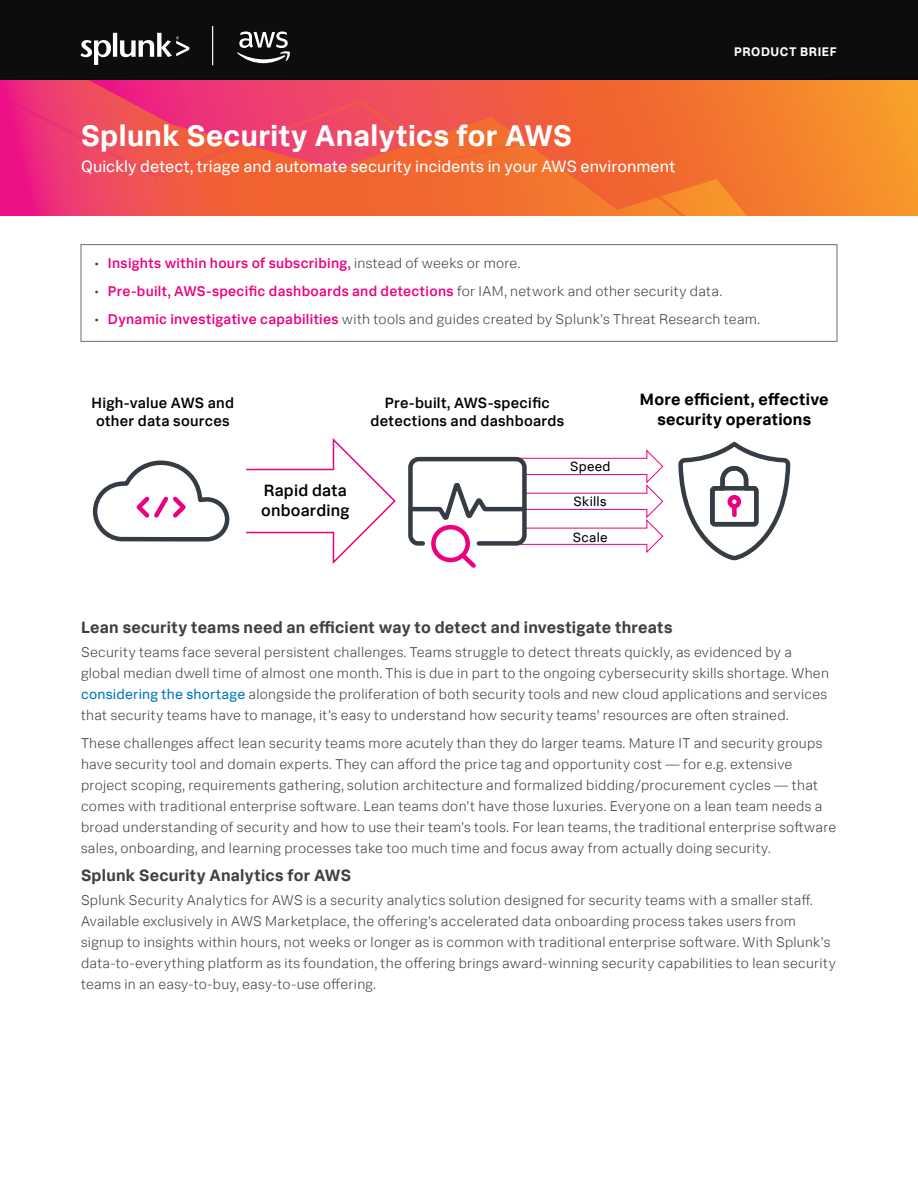
<style>
.page{position:relative;width:918px;height:1188px;background:#fff}
.page>*{position:absolute;margin:0;border:0;box-sizing:border-box;transform-origin:0 0}
.t1{font:700 30px "Splunk Data Sans Pro";letter-spacing:.015em;color:#fff}
.t2{font:700 16.5px "Splunk Data Sans Pro";letter-spacing:.015em;color:#414042}
.t3{font:16.5px "Splunk Data Sans Pro";color:#fff}
.t4{font:700 16.5px/19.8px "Splunk Data Sans Pro";letter-spacing:.015em;color:#000;text-align:center}
.t5{font:500 16.5px/19.8px "Splunk Data Sans Pro";letter-spacing:.01em;color:#000}
.t6{font:500 15px/18px "Splunk Data Sans Pro";letter-spacing:.015em;color:#000;text-align:center}
.t7{font:300 14.25px/21px "Splunk Data Sans Pro";letter-spacing:.02em;color:#414042}
.t8{font:500 14.25px "Splunk Data Sans Pro";letter-spacing:.02em;color:#ed0181}
.t9{font:13.5px "Splunk Data Sans Pro";letter-spacing:.025em;color:#000}
.t10{font:700 12.6px "Splunk Data Sans Pro";letter-spacing:.045em;color:#fff}
.s1{font-weight:300;color:#414042}
.s2{font-weight:500;color:#ed0181}
.s3{font-weight:400;color:#0077be}
</style>
<div class="page">
<svg style="left:678px;top:441px;width:113px;height:120px"></svg>
<div style="left:710px;top:486px;width:49px;height:40px;border:4px solid #363c44;border-radius:2px"></div>
<div style="left:728px;top:495px;width:13px;height:13px;border:4px solid #ed0080;border-radius:50%"></div>
<div style="left:732px;top:506px;width:5px;height:9px;background:#ed0080"></div>
<svg style="left:92px;top:460px;width:138px;height:82px"></svg>
<svg style="left:246px;top:438px;width:150px;height:126px"></svg>
<svg style="left:413px;top:449px;width:251px;height:119px"></svg>
<div style="left:408px;top:457px;width:119px;height:89px;border:4px solid #363c44;border-radius:8px"></div>
<div style="left:0;top:79px;width:918px;height:137px;background:#f7972b"></div>
<svg style="left:0;top:80px;width:851px;height:136px;background:#f05c45"></svg>
<div style="left:0;top:0;width:918px;height:80px;background:#0d0d0d"></div>
<svg style="left:80px;top:33px;width:109px;height:32px"></svg>
<hr style="left:212px;top:26px;width:1px;height:39px;background:#fff">
<svg style="left:237px;top:32px;width:53px;height:31px"></svg>
<div style="left:81px;top:244px;width:756px;height:98px;border:1px solid #6d6e71"></div>
<h1 class="t1" style="left:81px;top:117px;width:493px">Splunk Security Analytics for AWS</h1>
<p class="t3" style="left:81px;top:157px;width:596px">Quickly detect, triage and automate security incidents in your AWS environment</p>
<p class="t10" style="left:734px;top:44px;width:104px">PRODUCT BRIEF</p>
<p class="t8" style="left:94px;top:255px;width:427px"><span class="s1">•</span> Insights within hours of subscribing, <span class="s1">instead of weeks or more.</span></p>
<p class="t8" style="left:94px;top:282px;width:629px"><span class="s1">•</span> Pre-built, AWS-specific dashboards and detections <span class="s1">for IAM, network and other security data.</span></p>
<p class="t7" style="left:94px;top:308px;width:667px">• <span class="s2">Dynamic investigative capabilities</span> with tools and guides created by Splunk’s Threat Research team.</p>
<p class="t6" style="left:92px;top:393px;width:144px;text-align:left">High-value AWS and other data sources</p>
<p class="t4" style="left:640px;top:389px;width:190px">More efficient, effective security operations</p>
<p class="t6" style="left:371px;top:393px;width:195px">Pre-built, AWS-specific detections and dashboards</p>
<p class="t5" style="left:261px;top:480px;width:90px">Rapid data onboarding</p>
<p class="t9" style="left:570px;top:458px;width:42px">Speed</p>
<p class="t9" style="left:574px;top:494px;width:35px">Skills</p>
<p class="t9" style="left:573px;top:529px;width:36px">Scale</p>
<p class="t2" style="left:81px;top:617px;width:593px">Lean security teams need an efficient way to detect and investigate threats</p>
<p class="t7" style="left:81px;top:641px;width:750px">Security teams face several persistent challenges. Teams struggle to detect threats quickly, as evidenced by a global median dwell time of almost one month. This is due in part to the ongoing cybersecurity skills shortage. When <span class="s3">considering the shortage</span> alongside the proliferation of both security tools and new cloud applications and services that security teams have to manage, it’s easy to understand how security teams’ resources are often strained.</p>
<p class="t7" style="left:81px;top:732px;width:757px">These challenges affect lean security teams more acutely than they do larger teams. Mature IT and security groups have security tool and domain experts. They can afford the price tag and opportunity cost — for e.g. extensive project scoping, requirements gathering, solution architecture and formalized bidding/procurement cycles — that comes with traditional enterprise software. Lean teams don’t have those luxuries. Everyone on a lean team needs a broad understanding of security and how to use their team’s tools. For lean teams, the traditional enterprise software sales, onboarding, and learning processes take too much time and focus away from actually doing security.</p>
<p class="t2" style="left:81px;top:865px;width:272px">Splunk Security Analytics for AWS</p>
<p class="t7" style="left:81px;top:889px;width:756px">Splunk Security Analytics for AWS is a security analytics solution designed for security teams with a smaller staff.<br>Available exclusively in AWS Marketplace, the offering’s accelerated data onboarding process takes users from signup to insights within hours, not weeks or longer as is common with traditional enterprise software. With Splunk’s data-to-everything platform as its foundation, the offering brings award-winning security capabilities to lean security teams in an easy-to-buy, easy-to-use offering.</p>
</div>
